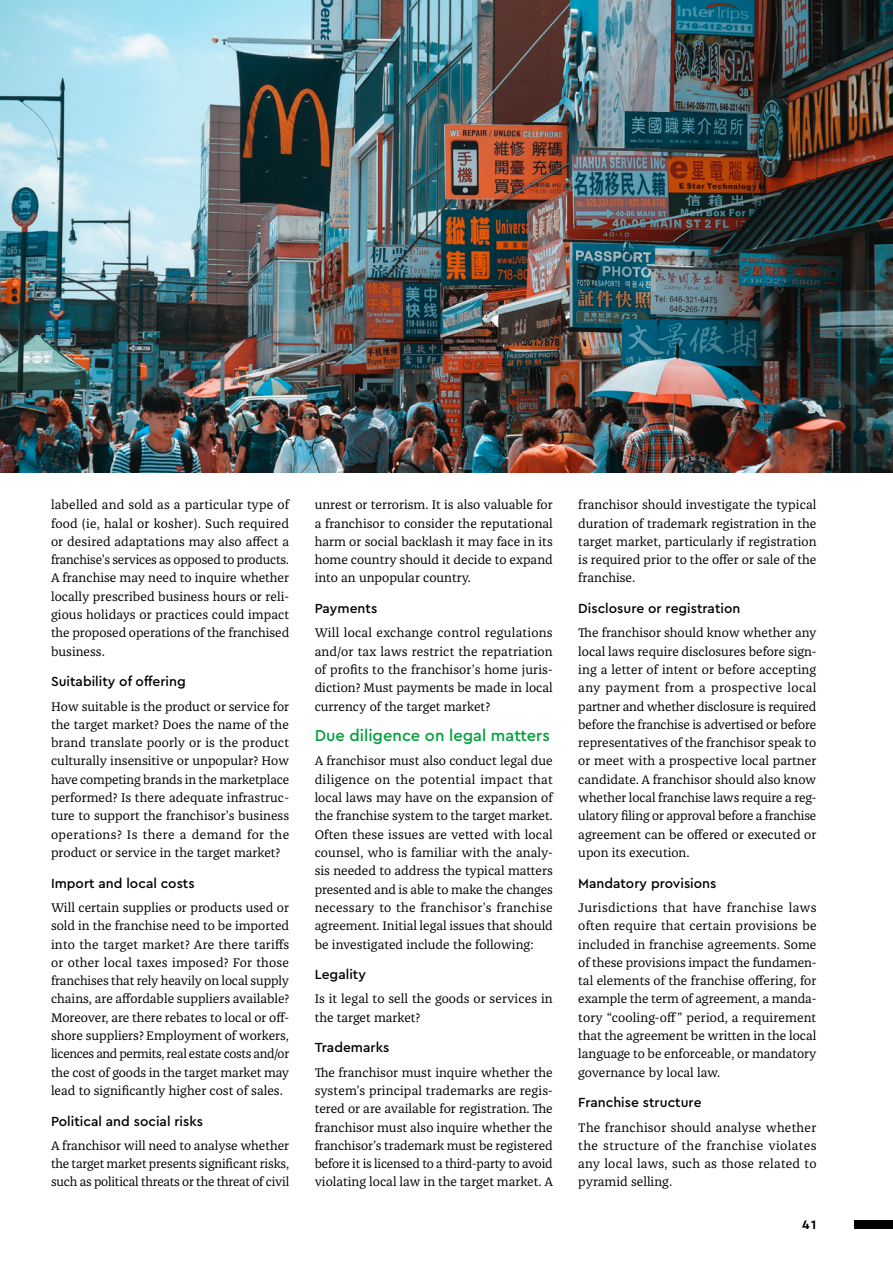
<style>
.page{position:relative;width:893px;height:1263px;background:#fff}
.page>*{position:absolute;margin:0;border:0;box-sizing:border-box;transform-origin:0 0}
.t1{font:500 16.5px "Cera PRO";color:#00a13a}
.Subsub{font:500 13.8px "Cera PRO";color:#000}
.Body_undent{font:12.9px/18.3px "Franziska Pro";color:#000;text-align:justify}
.t2{font:700 12.9px "Cera PRO";color:#000}
</style>
<div class="page">
<img style="left:0;top:0;width:893px;height:473px">
<div style="left:855px;top:1220px;width:38px;height:9px;background:#000"></div>
<p class="Body_undent" style="left:51px;top:496px;width:240px">labelled and sold as a particular type of food (ie, halal or kosher). Such required or desired adaptations may also affect a franchise’s services as opposed to products.<br>A franchise may need to inquire whether locally prescribed business hours or reli&shy;gious holidays or practices could impact the proposed operations of the franchised business.</p>
<h3 class="Subsub" style="left:51px;top:672px;width:136px">Suitability of offering</h3>
<p class="Body_undent" style="left:51px;top:697px;width:240px">How suitable is the product or service for the target market? Does the name of the brand translate poorly or is the product culturally insensitive or unpopular? How have competing brands in the marketplace performed? Is there adequate infrastruc&shy;ture to support the franchisor’s business operations? Is there a demand for the product or service in the target market?</p>
<h3 class="Subsub" style="left:51px;top:874px;width:145px">Import and local costs</h3>
<p class="Body_undent" style="left:51px;top:898px;width:240px">Will certain supplies or products used or sold in the franchise need to be imported into the target market? Are there tariffs or other local taxes imposed? For those franchises that rely heavily on local supply chains, are affordable suppliers available?<br>Moreover, are there rebates to local or off&shy;shore suppliers? Employment of workers, licences and permits, real estate costs and/or the cost of goods in the target market may lead to significantly higher cost of sales.</p>
<h3 class="Subsub" style="left:51px;top:1112px;width:154px">Political and social risks</h3>
<p class="Body_undent" style="left:51px;top:1136px;width:240px">A franchisor will need to analyse whether the target market presents significant risks, such as political threats or the threat of civil</p>
<p class="Body_undent" style="left:315px;top:496px;width:240px">unrest or terrorism. It is also valuable for a franchisor to consider the reputational harm or social backlash it may face in its home country should it decide to expand into an unpopular country.</p>
<h3 class="Subsub" style="left:315px;top:599px;width:64px">Payments</h3>
<p class="Body_undent" style="left:315px;top:624px;width:240px">Will local exchange control regulations and/or tax laws restrict the repatriation of profits to the franchisor’s home juris&shy;diction? Must payments be made in local currency of the target market?</p>
<p class="t1" style="left:315px;top:725px;width:237px">Due diligence on legal matters</p>
<p class="Body_undent" style="left:315px;top:752px;width:240px">A franchisor must also conduct legal due diligence on the potential impact that local laws may have on the expansion of the franchise system to the target market.<br>Often these issues are vetted with local counsel, who is familiar with the analy&shy;sis needed to address the typical matters presented and is able to make the changes necessary to the franchisor’s franchise agreement. Initial legal issues that should be investigated include the following:</p>
<h3 class="Subsub" style="left:315px;top:965px;width:53px">Legality</h3>
<p class="Body_undent" style="left:315px;top:990px;width:239px">Is it legal to sell the goods or services in the target market?</p>
<h3 class="Subsub" style="left:315px;top:1038px;width:76px">Trademarks</h3>
<p class="Body_undent" style="left:315px;top:1063px;width:240px">The franchisor must inquire whether the system’s principal trademarks are regis&shy;tered or are available for registration. The franchisor must also inquire whether the franchisor’s trademark must be registered before it is licensed to a third-party to avoid violating local law in the target market. A</p>
<p class="Body_undent" style="left:578px;top:496px;width:240px">franchisor should investigate the typical duration of trademark registration in the target market, particularly if registration is required prior to the offer or sale of the franchise.</p>
<h3 class="Subsub" style="left:578px;top:599px;width:164px">Disclosure or registration</h3>
<p class="Body_undent" style="left:578px;top:624px;width:240px">The franchisor should know whether any local laws require disclosures before sign&shy;ing a letter of intent or before accepting any payment from a prospective local partner and whether disclosure is required before the franchise is advertised or before representatives of the franchisor speak to or meet with a prospective local partner candidate. A franchisor should also know whether local franchise laws require a reg&shy;ulatory filing or approval before a franchise agreement can be offered or executed or upon its execution.</p>
<h3 class="Subsub" style="left:578px;top:874px;width:140px">Mandatory provisions</h3>
<p class="Body_undent" style="left:578px;top:898px;width:240px">Jurisdictions that have franchise laws often require that certain provisions be included in franchise agreements. Some of these provisions impact the fundamen&shy;tal elements of the franchise offering, for example the term of agreement, a manda&shy;tory “cooling-off” period, a requirement that the agreement be written in the local language to be enforceable, or mandatory governance by local law.</p>
<h3 class="Subsub" style="left:578px;top:1093px;width:125px">Franchise structure</h3>
<p class="Body_undent" style="left:578px;top:1118px;width:240px">The franchisor should analyse whether the structure of the franchise violates any local laws, such as those related to pyramid selling.</p>
<p class="t2" style="left:802px;top:1216px;width:16px">41</p>
</div>
